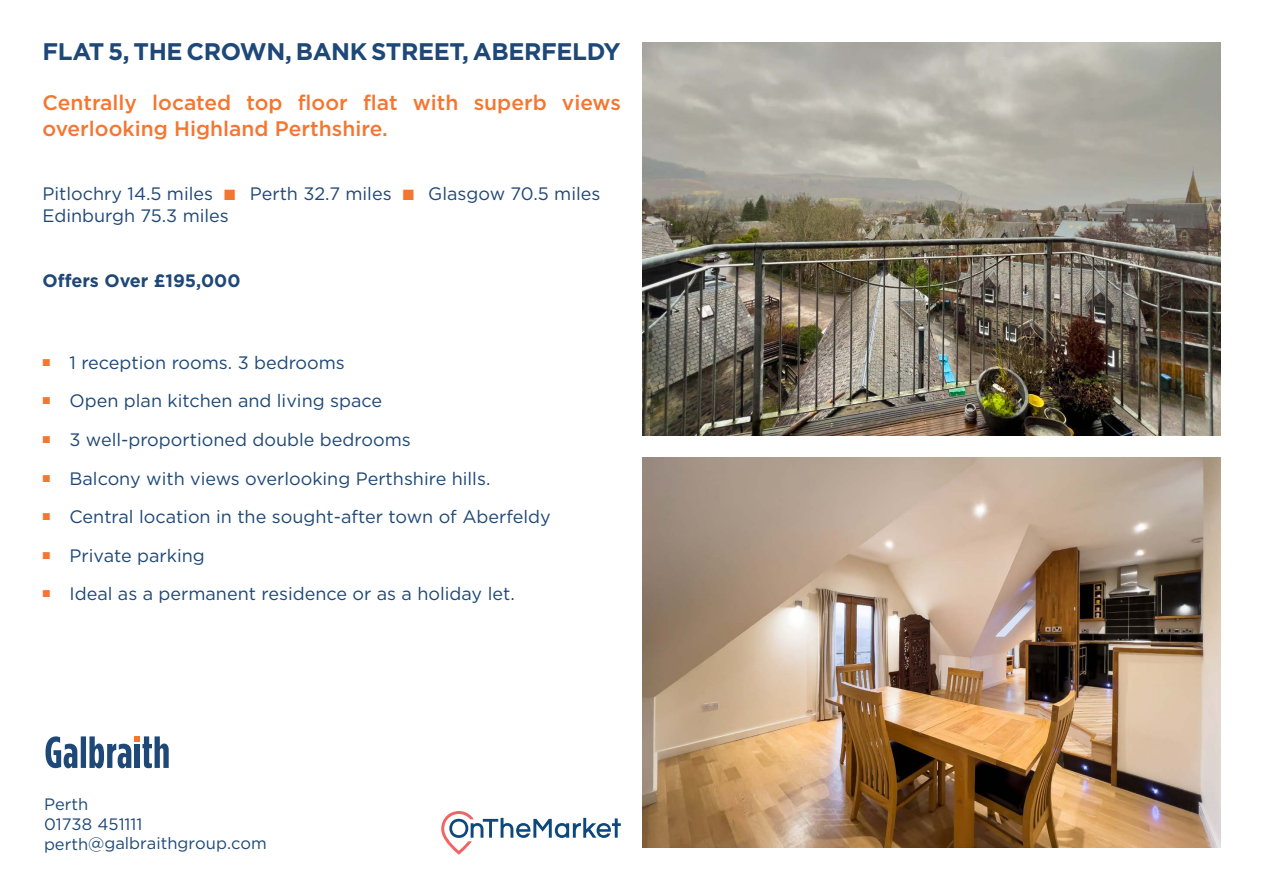
<style>
.page{position:relative;width:1263px;height:893px;background:#fff}
.page>*{position:absolute;margin:0;border:0;box-sizing:border-box;transform-origin:0 0}
.t1{font:700 24px "Gotham HTF";letter-spacing:-.015em;color:#1e4877}
.t2{font:500 21px/25.2px "Gotham HTF";color:#f37731}
.t3{font:18px/21.6px "Gotham";color:#1e4877}
.t4{font:700 18px "Gotham HTF";color:#1e4877}
.t5{font:16.5px "Gotham";color:#1e4877}
.s1{font-family:"Proxima Nova";color:#f37731}
</style>
<div class="page">
<svg style="left:46px;top:736px;width:123px;height:32px"></svg>
<div style="left:135px;top:744px;width:5px;height:24px;background:#1e4877"></div>
<img style="left:642px;top:42px;width:578px;height:394px">
<img style="left:642px;top:457px;width:578px;height:391px">
<svg style="left:441px;top:811px;width:180px;height:44px"></svg>
<p class="t1" style="left:43px;top:38px;width:580px">FLAT 5, THE CROWN, BANK STREET, ABERFELDY</p>
<p class="t2" style="left:43px;top:90px;width:580px">Centrally located top floor flat with superb views overlooking Highland Perthshire.</p>
<p class="t3" style="left:43px;top:183px;width:559px">Pitlochry 14.5 miles <span class="s1">■</span> Perth 32.7 miles <span class="s1">■</span> Glasgow 70.5 miles<br>Edinburgh 75.3 miles</p>
<p class="t4" style="left:43px;top:270px;width:199px">Offers Over £195,000</p>
<p class="t3" style="left:43px;top:351px;width:304px"><sup>■</sup> 1 reception rooms. 3 bedrooms</p>
<p class="t3" style="left:43px;top:390px;width:341px"><sup>■</sup> Open plan kitchen and living space</p>
<p class="t3" style="left:43px;top:428px;width:370px"><sup>■</sup> 3 well-proportioned double bedrooms</p>
<p class="t3" style="left:43px;top:467px;width:449px"><sup>■</sup> Balcony with views overlooking Perthshire hills.</p>
<p class="t3" style="left:43px;top:506px;width:510px"><sup>■</sup> Central location in the sought-after town of Aberfeldy</p>
<p class="t3" style="left:43px;top:544px;width:164px"><sup>■</sup> Private parking</p>
<p class="t3" style="left:43px;top:583px;width:474px"><sup>■</sup> Ideal as a permanent residence or as a holiday let.</p>
<p class="t5" style="left:44px;top:793px;width:46px">Perth</p>
<p class="t5" style="left:44px;top:813px;width:100px">01738 451111</p>
<p class="t5" style="left:44px;top:833px;width:224px">perth@galbraithgroup.com</p>
</div>
